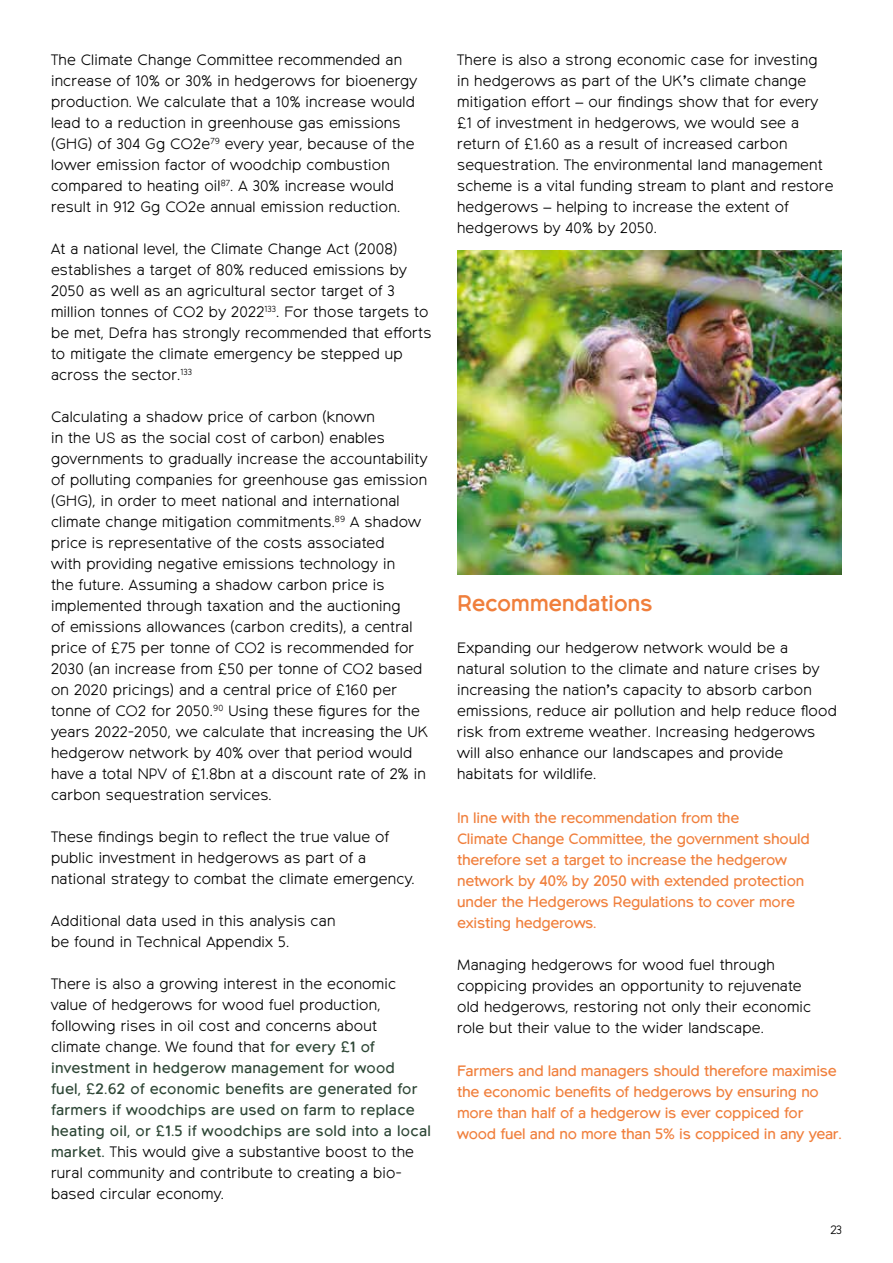
<style>
.page{position:relative;width:893px;height:1263px;background:#fff}
.page>*{position:absolute;margin:0;border:0;box-sizing:border-box;transform-origin:0 0}
.t1{font:700 22.5px "Northwoods";letter-spacing:-.015em;color:#f07f3c}
.t2{font:300 15px/21px "Northwoods";letter-spacing:.015em;color:#000}
.t3{font:15px/21px "Northwoods";letter-spacing:-.015em;color:#f07f3c}
.t4{font:300 12px "Northwoods";color:#000}
.s1{font-weight:400;color:#2d4635}
</style>
<div class="page">
<img style="left:457px;top:250px;width:385px;height:324px">
<p class="t2" style="left:51px;top:50px;width:368px">The Climate Change Committee recommended an increase of 10% or 30% in hedgerows for bioenergy production. We calculate that a 10% increase would lead to a reduction in greenhouse gas emissions (GHG) of 304 Gg CO2e<sup>79</sup> every year, because of the lower emission factor of woodchip combustion compared to heating oil<sup>87</sup>. A 30% increase would result in 912 Gg CO2e annual emission reduction.</p>
<p class="t2" style="left:51px;top:239px;width:382px">At a national level, the Climate Change Act (2008) establishes a target of 80% reduced emissions by 2050 as well as an agricultural sector target of 3 million tonnes of CO2 by 2022<sup>133</sup>. For those targets to be met, Defra has strongly recommended that efforts to mitigate the climate emergency be stepped up across the sector.<sup>133</sup></p>
<p class="t2" style="left:51px;top:407px;width:379px">Calculating a shadow price of carbon (known<br>in the US as the social cost of carbon) enables governments to gradually increase the accountability of polluting companies for greenhouse gas emission (GHG), in order to meet national and international climate change mitigation commitments.<sup>89</sup> A shadow price is representative of the costs associated<br>with providing negative emissions technology in<br>the future. Assuming a shadow carbon price is implemented through taxation and the auctioning<br>of emissions allowances (carbon credits), a central price of £75 per tonne of CO2 is recommended for 2030 (an increase from £50 per tonne of CO2 based on 2020 pricings) and a central price of £160 per tonne of CO2 for 2050.<sup>90</sup> Using these figures for the years 2022-2050, we calculate that increasing the UK hedgerow network by 40% over that period would have a total NPV of £1.8bn at a discount rate of 2% in carbon sequestration services.</p>
<p class="t2" style="left:51px;top:827px;width:365px">These findings begin to reflect the true value of public investment in hedgerows as part of a national strategy to combat the climate emergency.</p>
<p class="t2" style="left:51px;top:911px;width:286px">Additional data used in this analysis can be found in Technical Appendix 5.</p>
<p class="t2" style="left:51px;top:974px;width:382px">There is also a growing interest in the economic value of hedgerows for wood fuel production, following rises in oil cost and concerns about<br>climate change. We found that <span class="s1">for every £1 of investment in hedgerow management for wood<br>fuel, £2.62 of economic benefits are generated for farmers if woodchips are used on farm to replace heating oil, or £1.5 if woodchips are sold into a local market.</span> This would give a substantive boost to the rural community and contribute to creating a bio&shy;based circular economy.</p>
<p class="t2" style="left:457px;top:50px;width:378px">There is also a strong economic case for investing<br>in hedgerows as part of the UK’s climate change mitigation effort – our findings show that for every £1 of investment in hedgerows, we would see a return of £1.60 as a result of increased carbon sequestration. The environmental land management scheme is a vital funding stream to plant and restore hedgerows – helping to increase the extent of hedgerows by 40% by 2050.</p>
<h1 class="t1" style="left:457px;top:589px;width:197px">Recommendations</h1>
<p class="t2" style="left:457px;top:638px;width:381px">Expanding our hedgerow network would be a natural solution to the climate and nature crises by increasing the nation’s capacity to absorb carbon emissions, reduce air pollution and help reduce flood risk from extreme weather. Increasing hedgerows will also enhance our landscapes and provide habitats for wildlife.</p>
<p class="t3" style="left:457px;top:807px;width:354px">In line with the recommendation from the<br>Climate Change Committee, the government should therefore set a target to increase the hedgerow network by 40% by 2050 with extended protection under the Hedgerows Regulations to cover more existing hedgerows.</p>
<p class="t2" style="left:457px;top:954px;width:356px">Managing hedgerows for wood fuel through coppicing provides an opportunity to rejuvenate old hedgerows, restoring not only their economic role but their value to the wider landscape.</p>
<p class="t3" style="left:457px;top:1061px;width:386px">Farmers and land managers should therefore maximise the economic benefits of hedgerows by ensuring no more than half of a hedgerow is ever coppiced for wood fuel and no more than 5% is coppiced in any year.</p>
<p class="t4" style="left:830px;top:1223px;width:13px">23</p>
</div>
